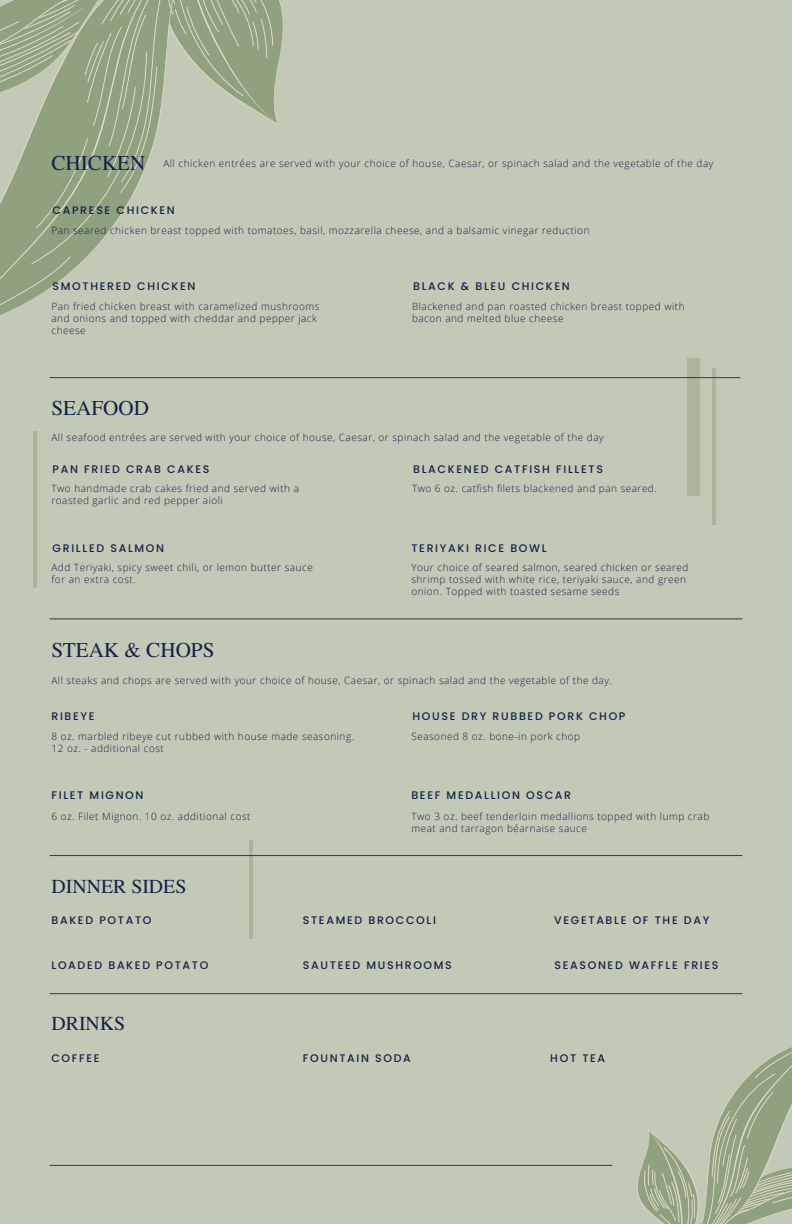
<style>
.page{position:relative;width:792px;height:1224px;background:#c3c9b7}
.page>*{position:absolute;margin:0;border:0;box-sizing:border-box;transform-origin:0 0}
.t1{font:21.2px "STIX General";color:#122348}
.t2{font:19.8px "STIX General";color:#122348}
.t3{font:500 11px "Poppins";letter-spacing:.15em;color:#122348}
.t4{font:300 10px/12px "Open Sans";letter-spacing:.05em;color:#122348}
.s1{font-family:"STIX General";font-weight:400;font-size:21.2px}
</style>
<div class="page">
<svg style="left:637px;top:1047px;width:155px;height:177px"></svg>
<svg style="left:0;top:0;width:283px;height:315px"></svg>
<hr style="left:33px;top:431px;width:3px;height:156px;background:#aab69b">
<div style="left:688px;top:358px;width:12px;height:137px;background:#aab69b"></div>
<hr style="left:712px;top:368px;width:3px;height:156px;background:#aab69b">
<hr style="left:50px;top:1165px;width:562px;height:1px;background:#233d4c">
<hr style="left:249px;top:841px;width:3px;height:98px;background:#aab69b">
<hr style="left:50px;top:377px;width:690px;height:1px;background:#233d4c">
<hr style="left:50px;top:619px;width:692px;height:1px;background:#233d4c">
<hr style="left:50px;top:855px;width:692px;height:1px;background:#233d4c">
<hr style="left:50px;top:993px;width:692px;height:1px;background:#233d4c">
<p class="t4" style="left:51px;top:157px;width:663px"><span class="s1">CHICKEN</span> All chicken entrées are served with your choice of house, Caesar, or spinach salad and the vegetable of the day</p>
<p class="t3" style="left:53px;top:203px;width:124px">CAPRESE CHICKEN</p>
<p class="t4" style="left:51px;top:225px;width:540px">Pan seared chicken breast topped with tomatoes, basil, mozzarella cheese, and a balsamic vinegar reduction</p>
<p class="t3" style="left:53px;top:279px;width:144px">SMOTHERED CHICKEN</p>
<p class="t4" style="left:51px;top:301px;width:270px">Pan fried chicken breast with caramelized mushrooms and onions and topped with cheddar and pepper jack cheese</p>
<p class="t3" style="left:413px;top:279px;width:158px">BLACK &amp; BLEU CHICKEN</p>
<p class="t4" style="left:412px;top:301px;width:274px">Blackened and pan roasted chicken breast topped with bacon and melted blue cheese</p>
<h1 class="t1" style="left:51px;top:393px;width:99px">SEAFOOD</h1>
<p class="t4" style="left:51px;top:431px;width:554px">All seafood entrées are served with your choice of house, Caesar, or spinach salad and the vegetable of the day</p>
<p class="t3" style="left:53px;top:462px;width:158px">PAN FRIED CRAB CAKES</p>
<p class="t4" style="left:51px;top:482px;width:249px">Two handmade crab cakes fried and served with a roasted garlic and red pepper aioli</p>
<p class="t3" style="left:53px;top:541px;width:113px">GRILLED SALMON</p>
<p class="t4" style="left:51px;top:562px;width:263px">Add Teriyaki, spicy sweet chili, or lemon butter sauce for an extra cost.</p>
<p class="t3" style="left:413px;top:462px;width:191px">BLACKENED CATFISH FILLETS</p>
<p class="t4" style="left:412px;top:482px;width:246px">Two 6 oz. catfish filets blackened and pan seared.</p>
<p class="t3" style="left:411px;top:541px;width:137px">TERIYAKI RICE BOWL</p>
<p class="t4" style="left:411px;top:562px;width:279px">Your choice of seared salmon, seared chicken or seared shrimp tossed with white rice, teriyaki sauce, and green onion. Topped with toasted sesame seeds</p>
<h1 class="t1" style="left:51px;top:635px;width:165px">STEAK &amp; CHOPS</h1>
<p class="t4" style="left:51px;top:674px;width:562px">All steaks and chops are served with your choice of house, Caesar, or spinach salad and the vegetable of the day.</p>
<p class="t3" style="left:51px;top:709px;width:45px">RIBEYE</p>
<p class="t4" style="left:51px;top:731px;width:304px">8 oz. marbled ribeye cut rubbed with house made seasoning.<br>12 oz. - additional cost</p>
<p class="t3" style="left:51px;top:789px;width:94px">FILET MIGNON</p>
<p class="t4" style="left:51px;top:810px;width:201px">6 oz. Filet Mignon. 10 oz. additional cost</p>
<p class="t3" style="left:413px;top:709px;width:214px">HOUSE DRY RUBBED PORK CHOP</p>
<p class="t4" style="left:411px;top:731px;width:170px">Seasoned 8 oz. bone-in pork chop</p>
<p class="t3" style="left:411px;top:789px;width:161px">BEEF MEDALLION OSCAR</p>
<p class="t4" style="left:411px;top:810px;width:299px">Two 3 oz. beef tenderloin medallions topped with lump crab meat and tarragon béarnaise sauce</p>
<h2 class="t2" style="left:51px;top:873px;width:136px">DINNER SIDES</h2>
<p class="t3" style="left:51px;top:914px;width:102px">BAKED POTATO</p>
<p class="t3" style="left:51px;top:959px;width:158px">LOADED BAKED POTATO</p>
<p class="t3" style="left:303px;top:914px;width:135px">STEAMED BROCCOLI</p>
<p class="t3" style="left:554px;top:914px;width:157px">VEGETABLE OF THE DAY</p>
<p class="t3" style="left:303px;top:959px;width:150px">SAUTEED MUSHROOMS</p>
<p class="t3" style="left:554px;top:959px;width:166px">SEASONED WAFFLE FRIES</p>
<h2 class="t2" style="left:51px;top:1010px;width:75px">DRINKS</h2>
<p class="t3" style="left:51px;top:1052px;width:50px">COFFEE</p>
<p class="t3" style="left:303px;top:1052px;width:109px">FOUNTAIN SODA</p>
<p class="t3" style="left:550px;top:1052px;width:56px">HOT TEA</p>
</div>
